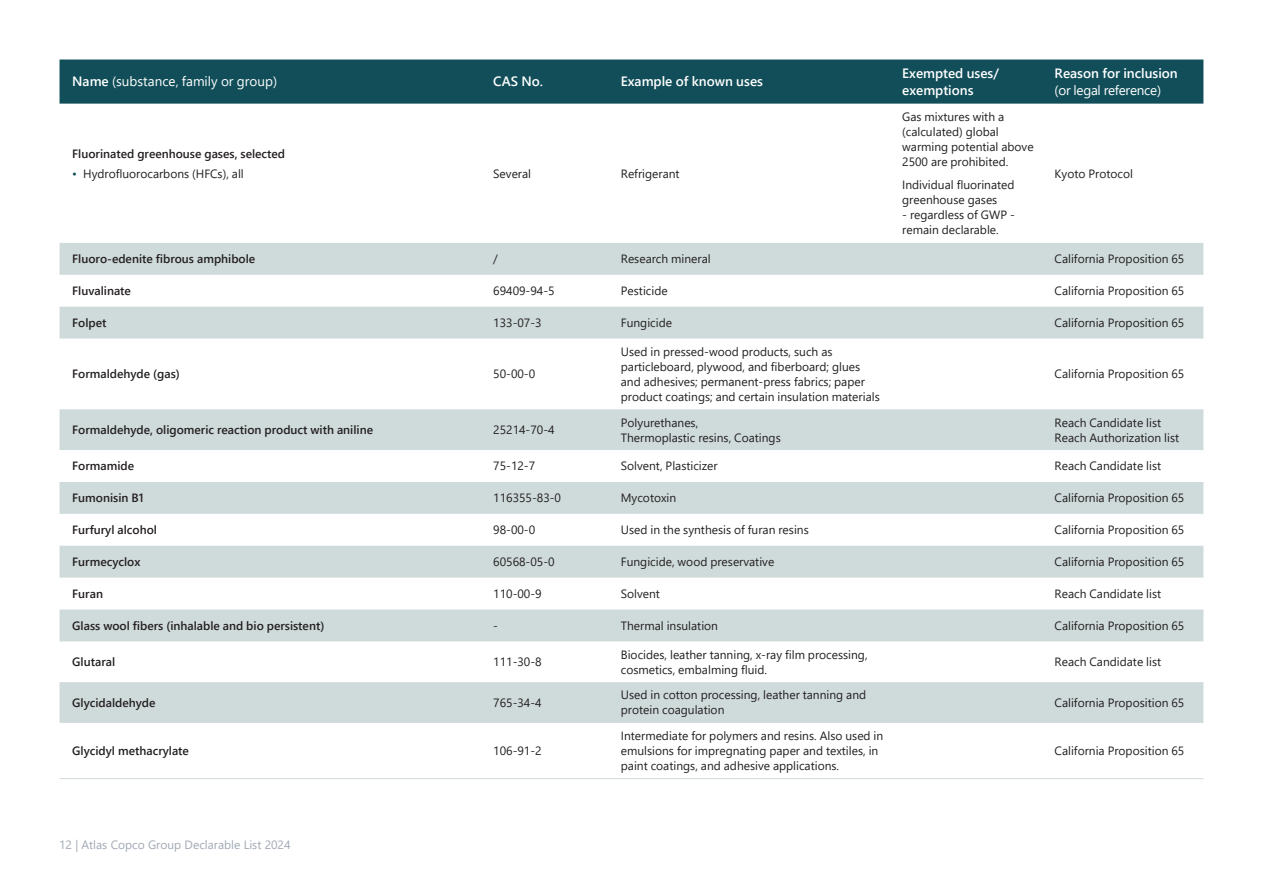
<style>
.page{position:relative;width:1263px;height:893px;background:#fff}
.page>*{position:absolute;margin:0;border:0;box-sizing:border-box;transform-origin:0 0}
.Table_Headline{font:600 13.5px/17.2px "Segoe UI";color:#fff}
.Table_Headline-2{font:13.5px "Segoe UI";color:#fff}
.Table_text{font:12px/15px "Segoe UI";color:#231f20}
.Table_bold_text{font:600 12px "Segoe UI";color:#231f20}
.t1{font:12px "Segoe UI";color:#a1a9b4}
.s1{font-weight:600}
.s2{font-weight:400}
.s3{color:#114e59}
</style>
<div class="page">
<div style="left:60px;top:60px;width:1143px;height:44px;background:#114e59"></div>
<div style="left:60px;top:243px;width:1143px;height:32px;background:#cfdada"></div>
<svg style="left:60px;top:307px;width:1143px;height:416px"></svg>
<hr style="left:60px;top:778px;width:420px;height:1px;background:#cfdada">
<hr style="left:480px;top:778px;width:128px;height:1px;background:#cfdada">
<hr style="left:608px;top:778px;width:281px;height:1px;background:#cfdada">
<hr style="left:889px;top:778px;width:153px;height:1px;background:#cfdada">
<hr style="left:1042px;top:778px;width:161px;height:1px;background:#cfdada">
<p class="Table_Headline-2" style="left:72px;top:69px;width:206px"><span class="s1">Name</span> (substance, family or group)</p>
<p class="Table_Headline" style="left:493px;top:72px;width:51px">CAS No.</p>
<p class="Table_Headline" style="left:621px;top:72px;width:144px">Example of known uses</p>
<p class="Table_Headline" style="left:902px;top:63px;width:98px">Exempted uses/ exemptions</p>
<p class="Table_Headline" style="left:1054px;top:63px;width:125px">Reason for inclusion <span class="s2">(or legal reference)</span></p>
<p class="Table_bold_text" style="left:72px;top:143px;width:214px">Fluorinated greenhouse gases, selected</p>
<p class="Table_text" style="left:72px;top:165px;width:173px"><span class="s3">•</span> Hydrofluorocarbons (HFCs), all</p>
<p class="Table_text" style="left:493px;top:165px;width:39px">Several</p>
<p class="Table_text" style="left:621px;top:165px;width:60px">Refrigerant</p>
<p class="Table_text" style="left:902px;top:108px;width:133px">Gas mixtures with a (calculated) global warming potential above<br>2500 are prohibited.</p>
<p class="Table_text" style="left:902px;top:177px;width:114px">Individual fluorinated greenhouse gases</p>
<p class="Table_text" style="left:902px;top:207px;width:114px">- regardless of GWP - remain declarable.</p>
<p class="Table_text" style="left:1054px;top:165px;width:80px">Kyoto Protocol</p>
<p class="Table_bold_text" style="left:72px;top:248px;width:184px">Fluoro-edenite fibrous amphibole</p>
<p class="Table_text" style="left:493px;top:250px;width:6px">/</p>
<p class="Table_text" style="left:621px;top:250px;width:91px">Research mineral</p>
<p class="Table_text" style="left:1054px;top:250px;width:131px">California Proposition 65</p>
<p class="Table_bold_text" style="left:72px;top:279px;width:60px">Fluvalinate</p>
<p class="Table_text" style="left:493px;top:282px;width:63px">69409-94-5</p>
<p class="Table_text" style="left:621px;top:282px;width:48px">Pesticide</p>
<p class="Table_text" style="left:1054px;top:282px;width:131px">California Proposition 65</p>
<p class="Table_bold_text" style="left:72px;top:311px;width:36px">Folpet</p>
<p class="Table_text" style="left:493px;top:314px;width:50px">133-07-3</p>
<p class="Table_text" style="left:621px;top:314px;width:53px">Fungicide</p>
<p class="Table_text" style="left:1054px;top:314px;width:131px">California Proposition 65</p>
<p class="Table_bold_text" style="left:72px;top:363px;width:109px">Formaldehyde (gas)</p>
<p class="Table_text" style="left:493px;top:365px;width:43px">50-00-0</p>
<p class="Table_text" style="left:621px;top:343px;width:260px">Used in pressed-wood products, such as particleboard, plywood, and fiberboard; glues and adhesives; permanent-press fabrics; paper product coatings; and certain insulation materials</p>
<p class="Table_text" style="left:1054px;top:365px;width:131px">California Proposition 65</p>
<p class="Table_bold_text" style="left:72px;top:418px;width:302px">Formaldehyde, oligomeric reaction product with aniline</p>
<p class="Table_text" style="left:493px;top:421px;width:63px">25214-70-4</p>
<p class="Table_text" style="left:621px;top:414px;width:161px">Polyurethanes,<br>Thermoplastic resins, Coatings</p>
<p class="Table_text" style="left:1054px;top:414px;width:126px">Reach Candidate list<br>Reach Authorization list</p>
<p class="Table_bold_text" style="left:72px;top:455px;width:63px">Formamide</p>
<p class="Table_text" style="left:493px;top:458px;width:43px">75-12-7</p>
<p class="Table_text" style="left:621px;top:458px;width:98px">Solvent, Plasticizer</p>
<p class="Table_text" style="left:1054px;top:458px;width:108px">Reach Candidate list</p>
<p class="Table_bold_text" style="left:72px;top:487px;width:73px">Fumonisin B1</p>
<p class="Table_text" style="left:493px;top:489px;width:69px">116355-83-0</p>
<p class="Table_text" style="left:621px;top:489px;width:57px">Mycotoxin</p>
<p class="Table_text" style="left:1054px;top:489px;width:131px">California Proposition 65</p>
<p class="Table_bold_text" style="left:72px;top:519px;width:86px">Furfuryl alcohol</p>
<p class="Table_text" style="left:493px;top:521px;width:43px">98-00-0</p>
<p class="Table_text" style="left:621px;top:521px;width:189px">Used in the synthesis of furan resins</p>
<p class="Table_text" style="left:1054px;top:521px;width:131px">California Proposition 65</p>
<p class="Table_bold_text" style="left:72px;top:550px;width:70px">Furmecyclox</p>
<p class="Table_text" style="left:493px;top:553px;width:63px">60568-05-0</p>
<p class="Table_text" style="left:621px;top:553px;width:155px">Fungicide, wood preservative</p>
<p class="Table_text" style="left:1054px;top:553px;width:131px">California Proposition 65</p>
<p class="Table_bold_text" style="left:72px;top:582px;width:32px">Furan</p>
<p class="Table_text" style="left:493px;top:585px;width:50px">110-00-9</p>
<p class="Table_text" style="left:621px;top:585px;width:41px">Solvent</p>
<p class="Table_text" style="left:1054px;top:585px;width:108px">Reach Candidate list</p>
<p class="Table_bold_text" style="left:72px;top:614px;width:254px">Glass wool fibers (inhalable and bio persistent)</p>
<p class="Table_text" style="left:493px;top:617px;width:6px">-</p>
<p class="Table_text" style="left:621px;top:617px;width:99px">Thermal insulation</p>
<p class="Table_text" style="left:1054px;top:617px;width:131px">California Proposition 65</p>
<p class="Table_bold_text" style="left:72px;top:651px;width:44px">Glutaral</p>
<p class="Table_text" style="left:493px;top:653px;width:50px">111-30-8</p>
<p class="Table_text" style="left:621px;top:646px;width:248px">Biocides, leather tanning, x-ray film processing, cosmetics, embalming fluid.</p>
<p class="Table_text" style="left:1054px;top:653px;width:108px">Reach Candidate list</p>
<p class="Table_bold_text" style="left:72px;top:691px;width:85px">Glycidaldehyde</p>
<p class="Table_text" style="left:493px;top:694px;width:50px">765-34-4</p>
<p class="Table_text" style="left:621px;top:687px;width:247px">Used in cotton processing, leather tanning and protein coagulation</p>
<p class="Table_text" style="left:1054px;top:694px;width:131px">California Proposition 65</p>
<p class="Table_bold_text" style="left:72px;top:740px;width:118px">Glycidyl methacrylate</p>
<p class="Table_text" style="left:493px;top:742px;width:50px">106-91-2</p>
<p class="Table_text" style="left:621px;top:727px;width:264px">Intermediate for polymers and resins. Also used in emulsions for impregnating paper and textiles, in paint coatings, and adhesive applications.</p>
<p class="Table_text" style="left:1054px;top:742px;width:131px">California Proposition 65</p>
<p class="t1" style="left:59px;top:833px;width:233px">12 | Atlas Copco Group Declarable List 2024</p>
</div>
